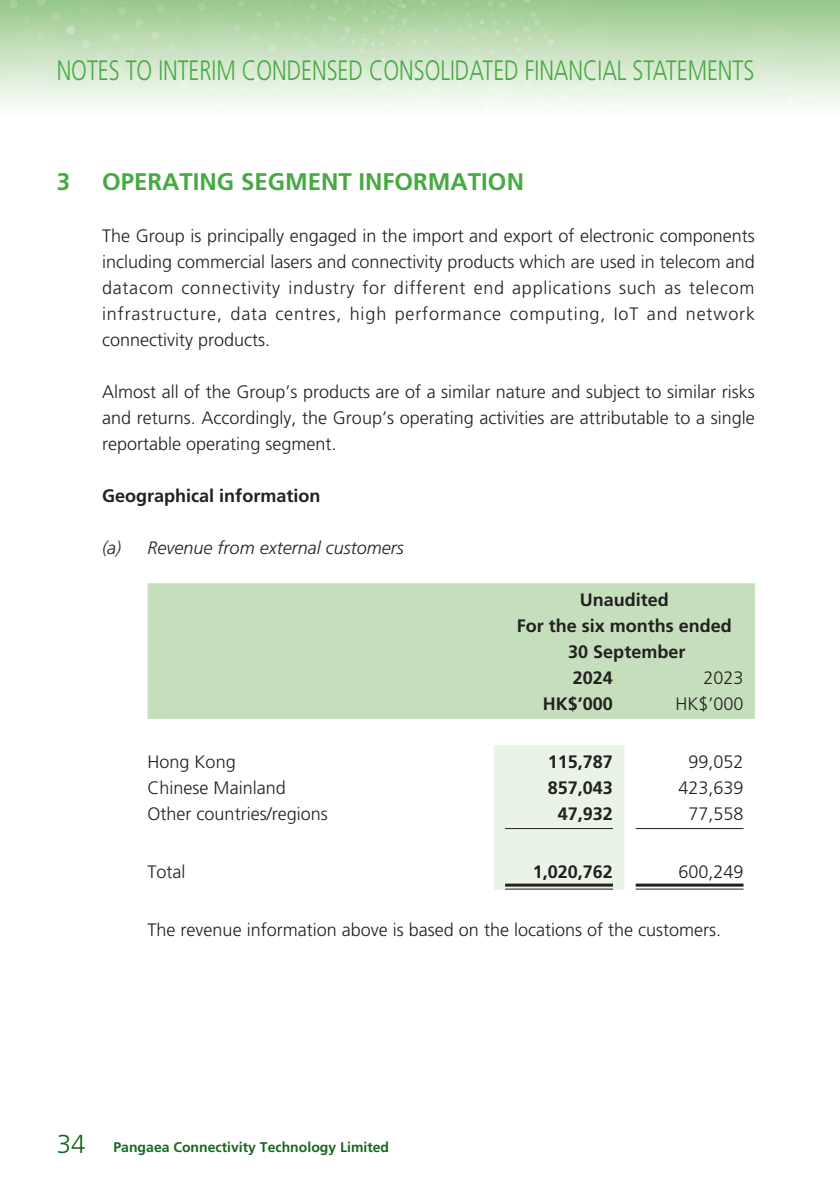
<style>
.page{position:relative;width:840px;height:1191px;background:#fff}
.page>*{position:absolute;margin:0;border:0;box-sizing:border-box;transform-origin:0 0}
.t1{font:300 28px "Frutiger LT Std";color:#46aa42;scale:.78 1}
._01_H1{font:700 24px "Frutiger LT Std";color:#46aa42}
._00_txt{font:300 18px/26px "Frutiger LT Std";color:#231f20;text-align:justify}
._50_Table_txt{font:300 18px "Frutiger LT Std";color:#231f20}
._50_Table_txt-2{font:700 18px "Frutiger LT Std";color:#231f20}
._03_H3{font:italic 300 18px "Frutiger LT Std";color:#231f20}
._02_H2{font:700 18px "Frutiger LT Std";color:#231f20}
.t2{font:700 14px "Frutiger LT Std";color:#166722}
.s1{font-weight:300;font-size:26px}
</style>
<div class="page">
<div style="left:147px;top:583px;width:607px;height:136px;background:#c5dfbc"></div>
<div style="left:493px;top:745px;width:131px;height:144px;background:#eaf4e6"></div>
<hr style="left:505px;top:828px;width:107px;height:1px;background:#231f20">
<hr style="left:635px;top:828px;width:108px;height:1px;background:#231f20">
<hr style="left:505px;top:883px;width:107px;height:3px;background:#231f20">
<hr style="left:505px;top:888px;width:107px;height:1px;background:#231f20">
<hr style="left:635px;top:883px;width:108px;height:3px;background:#231f20">
<hr style="left:635px;top:888px;width:108px;height:1px;background:#231f20">
<h1 class="t1" style="left:57px;top:54px;width:895px">NOTES TO INTERIM CONDENSED CONSOLIDATED FINANCIAL STATEMENTS</h1>
<p class="_01_H1" style="left:57px;top:168px;width:15px">3</p>
<p class="_01_H1" style="left:102px;top:168px;width:423px">OPERATING SEGMENT INFORMATION</p>
<p class="_00_txt" style="left:102px;top:223px;width:654px">The Group is principally engaged in the import and export of electronic components including commercial lasers and connectivity products which are used in telecom and datacom connectivity industry for different end applications such as telecom infrastructure, data centres, high performance computing, IoT and network connectivity products.</p>
<p class="_00_txt" style="left:102px;top:379px;width:653px">Almost all of the Group’s products are of a similar nature and subject to similar risks and returns. Accordingly, the Group’s operating activities are attributable to a single reportable operating segment.</p>
<p class="_02_H2" style="left:102px;top:485px;width:220px">Geographical information</p>
<p class="_03_H3" style="left:102px;top:537px;width:303px">(a) Revenue from external customers</p>
<p class="_50_Table_txt-2" style="left:579px;top:589px;width:91px">Unaudited</p>
<p class="_50_Table_txt-2" style="left:516px;top:615px;width:217px">For the six months ended</p>
<p class="_50_Table_txt-2" style="left:568px;top:641px;width:119px">30 September</p>
<p class="_50_Table_txt-2" style="left:572px;top:667px;width:42px">2024</p>
<p class="_50_Table_txt" style="left:703px;top:668px;width:42px">2023</p>
<p class="_50_Table_txt-2" style="left:542px;top:693px;width:72px">HK$’000</p>
<p class="_50_Table_txt" style="left:675px;top:694px;width:70px">HK$’000</p>
<p class="_50_Table_txt" style="left:147px;top:751px;width:90px">Hong Kong</p>
<p class="_50_Table_txt-2" style="left:547px;top:751px;width:67px">115,787</p>
<p class="_50_Table_txt" style="left:688px;top:751px;width:57px">99,052</p>
<p class="_50_Table_txt" style="left:147px;top:777px;width:140px">Chinese Mainland</p>
<p class="_50_Table_txt-2" style="left:547px;top:777px;width:67px">857,043</p>
<p class="_50_Table_txt" style="left:678px;top:777px;width:67px">423,639</p>
<p class="_50_Table_txt" style="left:147px;top:803px;width:182px">Other countries/regions</p>
<p class="_50_Table_txt-2" style="left:557px;top:803px;width:57px">47,932</p>
<p class="_50_Table_txt" style="left:688px;top:803px;width:57px">77,558</p>
<p class="_50_Table_txt" style="left:147px;top:861px;width:39px">Total</p>
<p class="_50_Table_txt-2" style="left:532px;top:861px;width:82px">1,020,762</p>
<p class="_50_Table_txt" style="left:678px;top:861px;width:67px">600,249</p>
<p class="_00_txt" style="left:147px;top:916px;width:575px">The revenue information above is based on the locations of the customers.</p>
<p class="t2" style="left:57px;top:1139px;width:334px"><span class="s1">34</span> Pangaea Connectivity Technology Limited</p>
</div>
